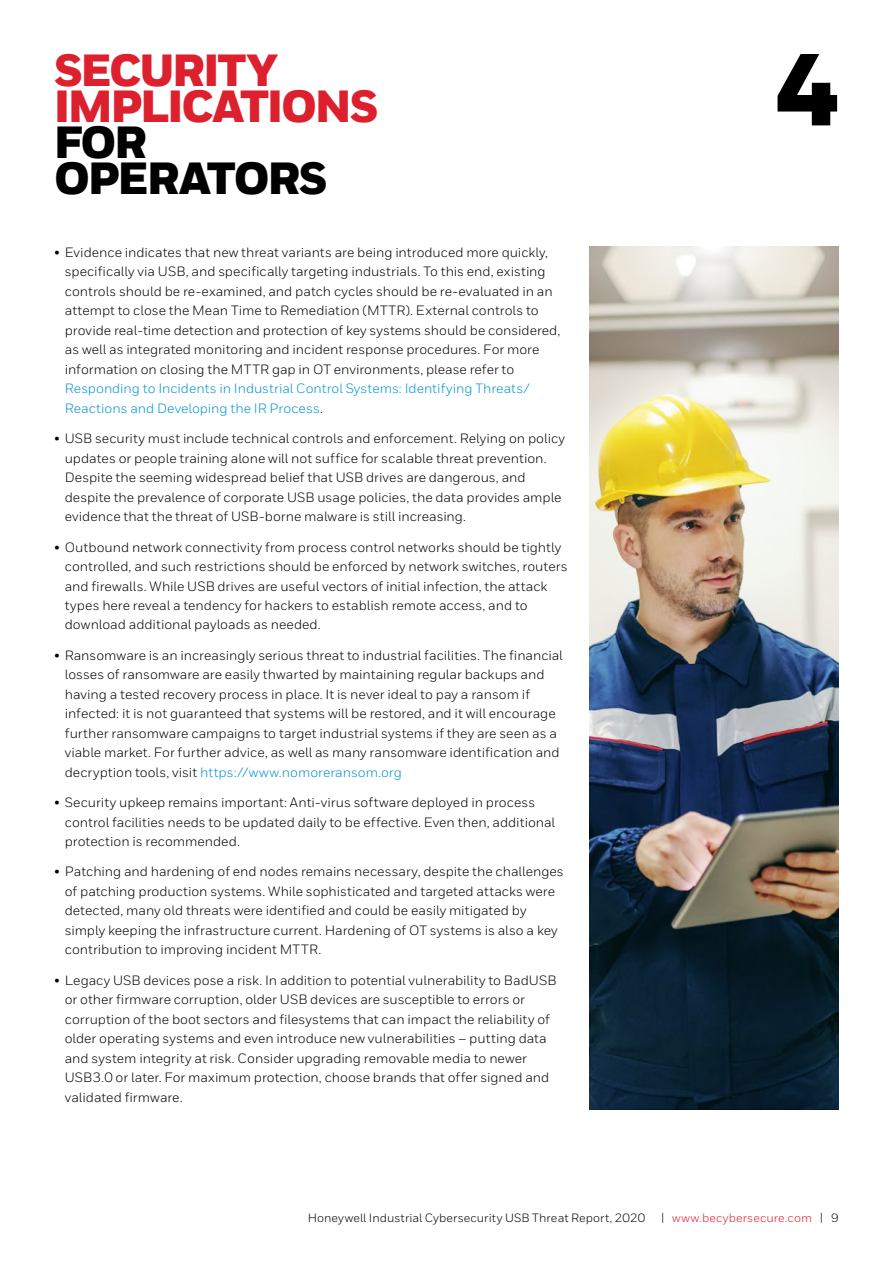
<style>
.page{position:relative;width:893px;height:1263px;background:#fff}
.page>*{position:absolute;margin:0;border:0;box-sizing:border-box;transform-origin:0 0}
.t1{font:900 102px "Honeywell Sans";color:#000}
.t2{font:900 45px/36px "Honeywell Sans";letter-spacing:-.05em;color:#dc202e}
.t3{font:900 45px/36px "Honeywell Sans";letter-spacing:-.05em;color:#000}
.t4{font:13.5px/19.5px "Honeywell Sans";color:#000}
.t5{font:13.5px/19.5px "Honeywell Sans";color:#0093d5}
.t6{font:12px "Honeywell Sans";letter-spacing:.01em;color:#000}
.t7{font:12px "Honeywell Sans";letter-spacing:.01em;color:#dc202e}
.s1{color:#000}
.s2{color:#0093d5}
</style>
<div class="page">
<img style="left:589px;top:246px;width:250px;height:863px">
<h2 class="t2" style="left:54px;top:54px;width:326px">SECURITY<br>IMPLICATIONS</h2>
<h2 class="t3" style="left:54px;top:126px;width:275px">FOR<br>OPERATORS</h2>
<p class="t4" style="left:65px;top:243px;width:497px;text-indent:-11px">• Evidence indicates that new threat variants are being introduced more quickly, specifically via USB, and specifically targeting industrials. To this end, existing controls should be re-examined, and patch cycles should be re-evaluated in an attempt to close the Mean Time to Remediation (MTTR). External controls to provide real-time detection and protection of key systems should be considered, as well as integrated monitoring and incident response procedures. For more information on closing the MTTR gap in OT environments, please refer to</p>
<p class="t5" style="left:65px;top:379px;width:467px">Responding to Incidents in Industrial Control Systems: Identifying Threats/<br>Reactions and Developing the IR Process<span class="s1">.</span></p>
<p class="t4" style="left:65px;top:429px;width:502px;text-indent:-11px">• USB security must include technical controls and enforcement. Relying on policy updates or people training alone will not suffice for scalable threat prevention.<br>Despite the seeming widespread belief that USB drives are dangerous, and despite the prevalence of corporate USB usage policies, the data provides ample evidence that the threat of USB-borne malware is still increasing.</p>
<p class="t4" style="left:65px;top:537px;width:504px;text-indent:-11px">• Outbound network connectivity from process control networks should be tightly controlled, and such restrictions should be enforced by network switches, routers and firewalls. While USB drives are useful vectors of initial infection, the attack types here reveal a tendency for hackers to establish remote access, and to download additional payloads as needed.</p>
<p class="t4" style="left:65px;top:645px;width:499px;text-indent:-11px">• Ransomware is an increasingly serious threat to industrial facilities. The financial losses of ransomware are easily thwarted by maintaining regular backups and having a tested recovery process in place. It is never ideal to pay a ransom if infected: it is not guaranteed that systems will be restored, and it will encourage further ransomware campaigns to target industrial systems if they are seen as a viable market. For further advice, as well as many ransomware identification and decryption tools, visit <span class="s2">https://www.nomoreransom.org</span></p>
<p class="t4" style="left:65px;top:793px;width:492px;text-indent:-11px">• Security upkeep remains important: Anti-virus software deployed in process control facilities needs to be updated daily to be effective. Even then, additional protection is recommended.</p>
<p class="t4" style="left:65px;top:862px;width:500px;text-indent:-11px">• Patching and hardening of end nodes remains necessary, despite the challenges of patching production systems. While sophisticated and targeted attacks were detected, many old threats were identified and could be easily mitigated by simply keeping the infrastructure current. Hardening of OT systems is also a key contribution to improving incident MTTR.</p>
<p class="t4" style="left:65px;top:970px;width:493px;text-indent:-11px">• Legacy USB devices pose a risk. In addition to potential vulnerability to BadUSB or other firmware corruption, older USB devices are susceptible to errors or corruption of the boot sectors and filesystems that can impact the reliability of older operating systems and even introduce new vulnerabilities – putting data and system integrity at risk. Consider upgrading removable media to newer USB3.0 or later. For maximum protection, choose brands that offer signed and validated firmware.</p>
<h1 class="t1" style="left:776px;top:27px;width:65px">4</h1>
<p class="t6" style="left:308px;top:1211px;width:339px">Honeywell Industrial Cybersecurity USB Threat Report, 2020</p>
<p class="t7" style="left:661px;top:1211px;width:179px"><span class="s1">|</span> www.becybersecure.com <span class="s1">| 9</span></p>
</div>
